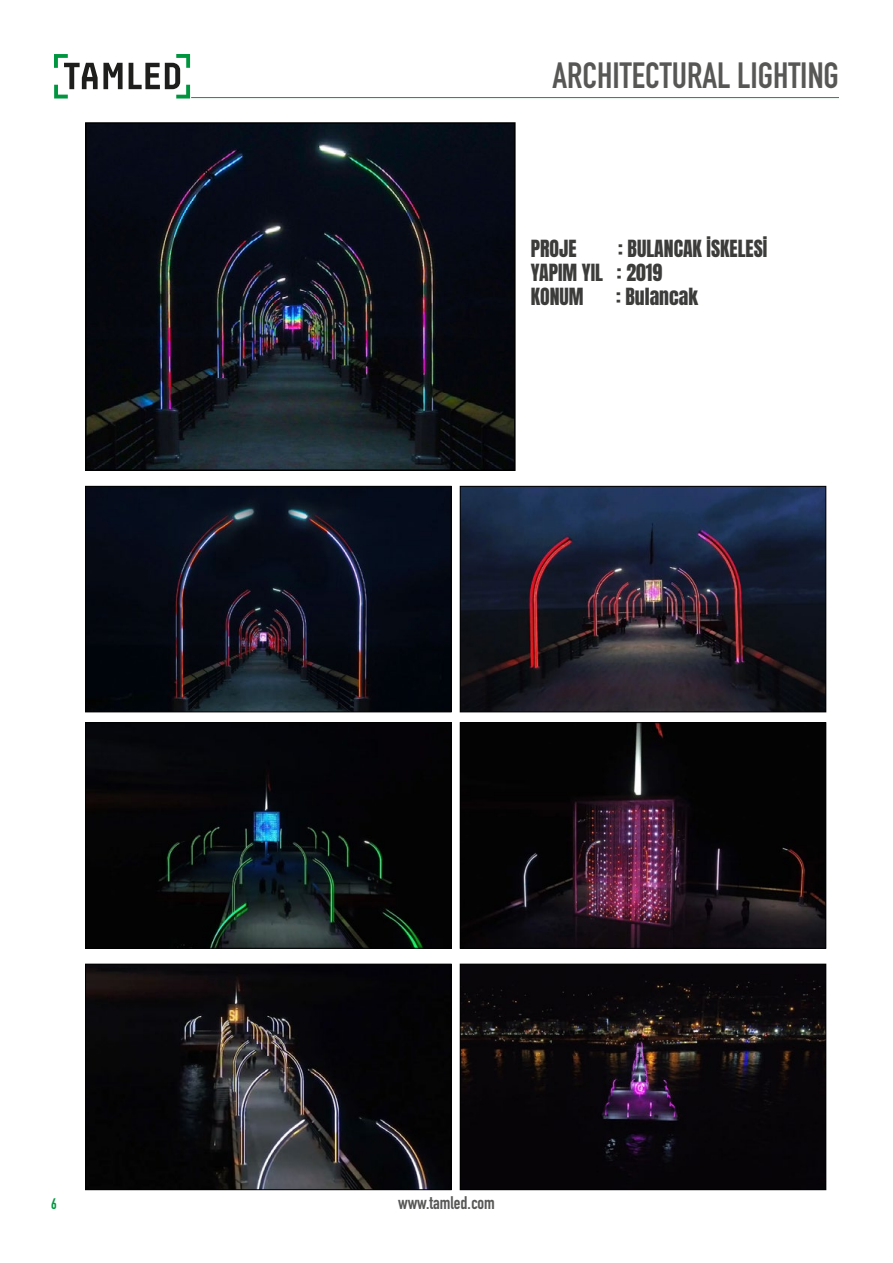
<style>
.page{position:relative;width:893px;height:1263px;background:#fff}
.page>*{position:absolute;margin:0;border:0;box-sizing:border-box;transform-origin:0 0}
.t1{font:700 36px "DIN Condensed";color:#575756}
.t2{font:19.8px/23.7px "Anton";color:#3c3c3b}
.t3{font:700 18px "DIN Condensed";color:#575756}
.t4{font:700 15px "DIN Condensed";color:#009640}
</style>
<div class="page">
<hr style="left:191px;top:97px;width:648px;height:1px;background:#009640">
<svg style="left:129px;top:54px;width:61px;height:44px"></svg>
<svg style="left:54px;top:54px;width:69px;height:44px"></svg>
<img style="left:88px;top:125px;width:425px;height:343px">
<div style="left:85px;top:122px;width:431px;height:349px;border:2px solid #000"></div>
<img style="left:87px;top:488px;width:363px;height:222px">
<div style="left:85px;top:486px;width:367px;height:226px;border:1px solid #000"></div>
<img style="left:87px;top:724px;width:363px;height:223px">
<div style="left:85px;top:722px;width:367px;height:227px;border:1px solid #000"></div>
<img style="left:87px;top:966px;width:363px;height:222px">
<div style="left:85px;top:964px;width:367px;height:226px;border:1px solid #000"></div>
<img style="left:462px;top:488px;width:362px;height:222px">
<div style="left:460px;top:486px;width:366px;height:226px;border:1px solid #000"></div>
<img style="left:462px;top:724px;width:362px;height:223px">
<div style="left:460px;top:722px;width:366px;height:227px;border:1px solid #000"></div>
<img style="left:462px;top:966px;width:362px;height:222px">
<div style="left:460px;top:964px;width:366px;height:226px;border:1px solid #000"></div>
<h1 class="t1" style="left:552px;top:52px;width:288px">ARCHITECTURAL LIGHTING</h1>
<p class="t2" style="left:531px;top:238px;width:238px;text-indent:87px">: BULANCAK İSKELESİ<br>YAPIM YIL : 2019<br>KONUM</p>
<p class="t2" style="left:531px;top:238px;width:47px">PROJE</p>
<p class="t2" style="left:616px;top:286px;width:84px">: Bulancak</p>
<p class="t4" style="left:51px;top:1194px;width:7px">6</p>
<p class="t3" style="left:398px;top:1190px;width:98px">www.tamled.com</p>
</div>
